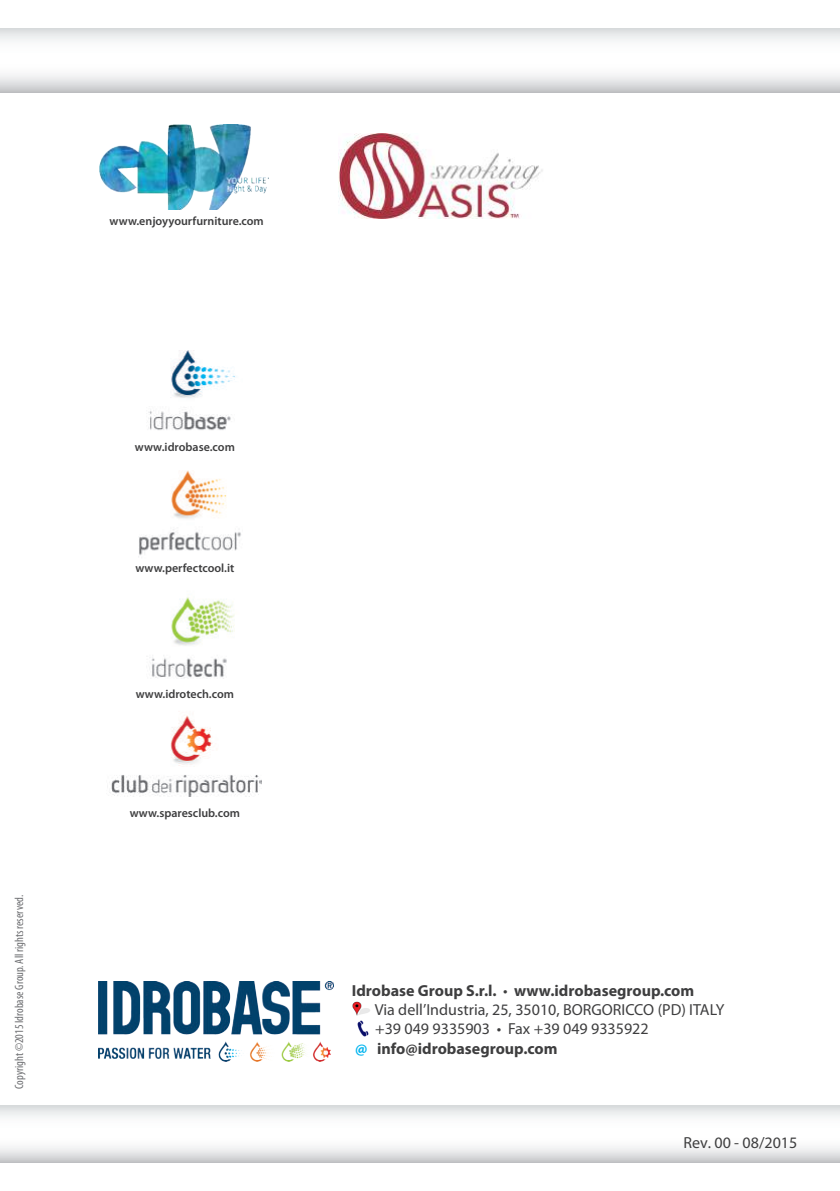
<style>
.page{position:relative;width:840px;height:1191px;background:#fff}
.page>*{position:absolute;margin:0;border:0;box-sizing:border-box;transform-origin:0 0}
.t1{font:16px "Myriad Pro";color:#3e3e3f}
.t2{font:700 16px "Myriad Pro";color:#3e3e3f}
.t3{font:600 12px "Myriad Pro";color:#3e3e3f}
.t4{font:condensed 12px "Myriad Pro";color:#6c6d70}
.s1{font-weight:400}
.s2{color:#00b4ef}
</style>
<div class="page">
<svg style="left:0;top:28px;width:839px;height:64px"></svg>
<svg style="left:0;top:1106px;width:839px;height:56px"></svg>
<img style="left:107px;top:350px;width:154px;height:446px">
<img style="left:352px;top:1001px;width:18px;height:15px">
<img style="left:357px;top:1020px;width:11px;height:17px">
<img style="left:99px;top:981px;width:234px;height:80px">
<img style="left:99px;top:125px;width:169px;height:85px">
<img style="left:338px;top:133px;width:205px;height:85px">
<p class="t3" style="left:110px;top:213px;width:156px">www.enjoyyourfurniture.com</p>
<p class="t4" style="left:12px;top:1089px;width:195px;rotate:-90deg">Copyright ©2015 Idrobase Group. All rights reserved.</p>
<p class="t3" style="left:135px;top:439px;width:101px">www.idrobase.com</p>
<p class="t3" style="left:135px;top:560px;width:100px">www.perfectcool.it</p>
<p class="t3" style="left:136px;top:686px;width:100px">www.idrotech.com</p>
<p class="t3" style="left:130px;top:805px;width:112px">www.sparesclub.com</p>
<h1 class="t2" style="left:351px;top:980px;width:344px">Idrobase Group S.r.l. <span class="s1">•</span> www.idrobasegroup.com</h1>
<h1 class="t1" style="left:374px;top:1000px;width:351px">Via dell’Industria, 25, 35010, BORGORICCO (PD) ITALY</h1>
<h1 class="t1" style="left:375px;top:1019px;width:275px">+39 049 9335903 • Fax +39 049 9335922</h1>
<h1 class="t2" style="left:355px;top:1037px;width:204px"><span class="s2">@</span> info@idrobasegroup.com</h1>
<h1 class="t1" style="left:683px;top:1132px;width:115px">Rev. 00 - 08/2015</h1>
</div>
